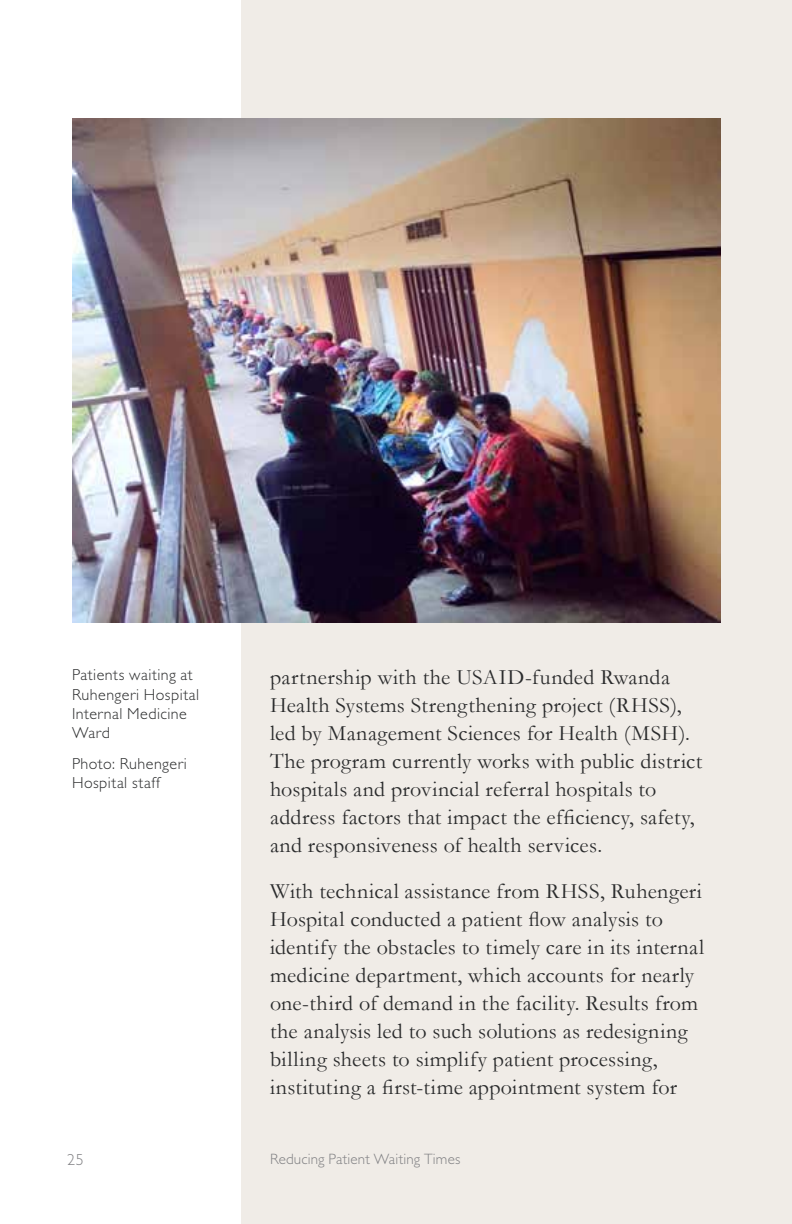
<style>
.page{position:relative;width:792px;height:1224px;background:#fff}
.page>*{position:absolute;margin:0;border:0;box-sizing:border-box;transform-origin:0 0}
.t1{font:22px/28px "Garamond";letter-spacing:.015em;color:#2a2b2c}
.t2{font:300 16px/19.2px "Gill Sans Std";letter-spacing:.03em;color:#2a2b2c}
.t3{font:300 16px "Gill Sans Std";color:#808083}
.t4{font:300 15px "Gill Sans Std";letter-spacing:.01em;color:#808083}
</style>
<div class="page">
<div style="left:242px;top:0;width:550px;height:1224px;background:#f0ece7"></div>
<img style="left:72px;top:118px;width:648px;height:504px">
<p class="t2" style="left:72px;top:666px;width:129px">Patients waiting at<br>Ruhengeri Hospital<br>Internal Medicine<br>Ward</p>
<p class="t2" style="left:72px;top:754px;width:116px">Photo: Ruhengeri<br>Hospital staff</p>
<p class="t1" style="left:270px;top:662px;width:434px">partnership with the USAID-funded Rwanda Health Systems Strengthening project (RHSS), led by Management Sciences for Health (MSH).<br>The program currently works with public district hospitals and provincial referral hospitals to address factors that impact the efficiency, safety, and responsiveness of health services.</p>
<p class="t1" style="left:270px;top:876px;width:436px">With technical assistance from RHSS, Ruhengeri Hospital conducted a patient flow analysis to identify the obstacles to timely care in its internal medicine department, which accounts for nearly one-third of demand in the facility. Results from the analysis led to such solutions as redesigning billing sheets to simplify patient processing, instituting a first-time appointment system for</p>
<p class="t3" style="left:67px;top:1150px;width:18px">25</p>
<p class="t4" style="left:270px;top:1150px;width:49px">Rwanda</p>
<p class="t4" style="left:279px;top:1150px;width:183px">educing Patient Waiting Times</p>
</div>
